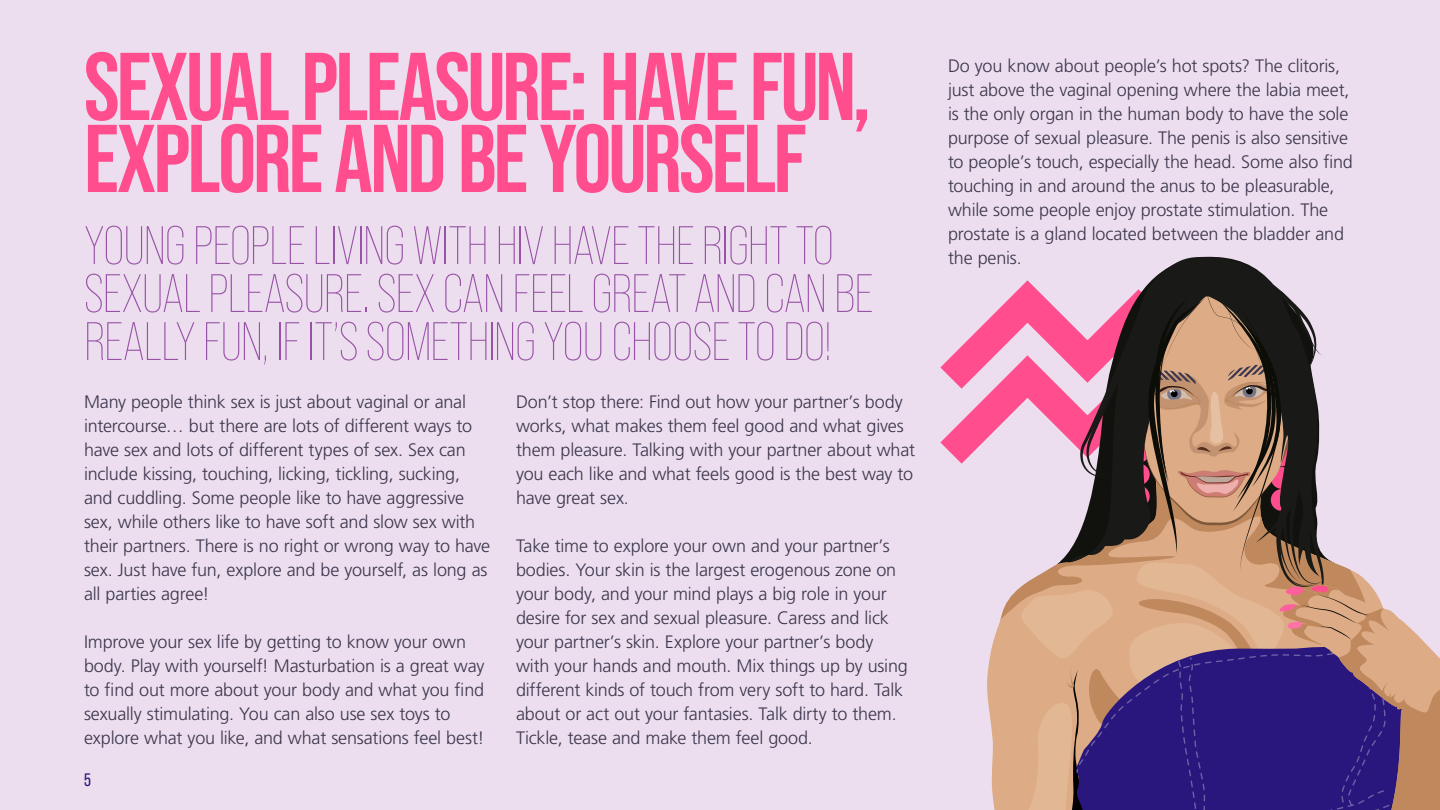
<style>
.page{position:relative;width:1440px;height:810px;background:#ecdeee}
.page>*{position:absolute;margin:0;border:0;box-sizing:border-box;transform-origin:0 0}
.body_h1{font:700 96px/72px "Bebas Neue Pro";letter-spacing:-.03em;color:#ff4d8e}
.standfirst_dark{font:300 54px/48px "Bebas Neue Pro";letter-spacing:-.02em;color:#9853a6}
.body_p_dark{font:300 18px/24px "Frutiger LT Std";letter-spacing:-.01em;color:#3b364d}
.t1{font:18px "Bebas Neue Pro";color:#2a177d}
</style>
<div class="page">
<svg style="left:974px;top:287px;width:47px;height:47px"></svg>
<svg style="left:940px;top:334px;width:81px;height:130px"></svg>
<svg style="left:987px;top:647px;width:34px;height:163px;background:#deb191"></svg>
<svg style="left:992px;top:587px;width:29px;height:60px;fill:#ddac86"></svg>
<svg style="left:1021px;top:257px;width:419px;height:553px"></svg>
<p class="body_h1" style="left:84px;top:49px;width:789px">SEXUAL PLEASURE: HAVE FUN,<br>EXPLORE AND BE YOURSELF</p>
<p class="standfirst_dark" style="left:84px;top:222px;width:791px">YOUNG PEOPLE LIVING WITH HIV HAVE THE RIGHT TO<br>SEXUAL PLEASURE. SEX CAN FEEL GREAT AND CAN BE<br>REALLY FUN, IF IT’S SOMETHING YOU CHOOSE TO DO!</p>
<p class="body_p_dark" style="left:84px;top:390px;width:408px">Many people think sex is just about vaginal or anal intercourse… but there are lots of different ways to have sex and lots of different types of sex. Sex can include kissing, touching, licking, tickling, sucking, and cuddling. Some people like to have aggressive sex, while others like to have soft and slow sex with their partners. There is no right or wrong way to have sex. Just have fun, explore and be yourself, as long as all parties agree!</p>
<p class="body_p_dark" style="left:84px;top:630px;width:402px">Improve your sex life by getting to know your own body. Play with yourself! Masturbation is a great way to find out more about your body and what you find sexually stimulating. You can also use sex toys to explore what you like, and what sensations feel best!</p>
<p class="body_p_dark" style="left:516px;top:390px;width:401px">Don’t stop there: Find out how your partner’s body works, what makes them feel good and what gives them pleasure. Talking with your partner about what you each like and what feels good is the best way to have great sex.</p>
<p class="body_p_dark" style="left:516px;top:534px;width:393px">Take time to explore your own and your partner’s bodies. Your skin is the largest erogenous zone on your body, and your mind plays a big role in your desire for sex and sexual pleasure. Caress and lick your partner’s skin. Explore your partner’s body with your hands and mouth. Mix things up by using different kinds of touch from very soft to hard. Talk about or act out your fantasies. Talk dirty to them.<br>Tickle, tease and make them feel good.</p>
<p class="t1" style="left:84px;top:770px;width:8px">5</p>
<p class="body_p_dark" style="left:948px;top:54px;width:406px">Do you know about people’s hot spots? The clitoris, just above the vaginal opening where the labia meet, is the only organ in the human body to have the sole purpose of sexual pleasure. The penis is also sensitive to people’s touch, especially the head. Some also fi nd touching in and around the anus to be pleasurable, while some people enjoy prostate stimulation. The prostate is a gland located between the bladder and the penis.</p>
</div>
